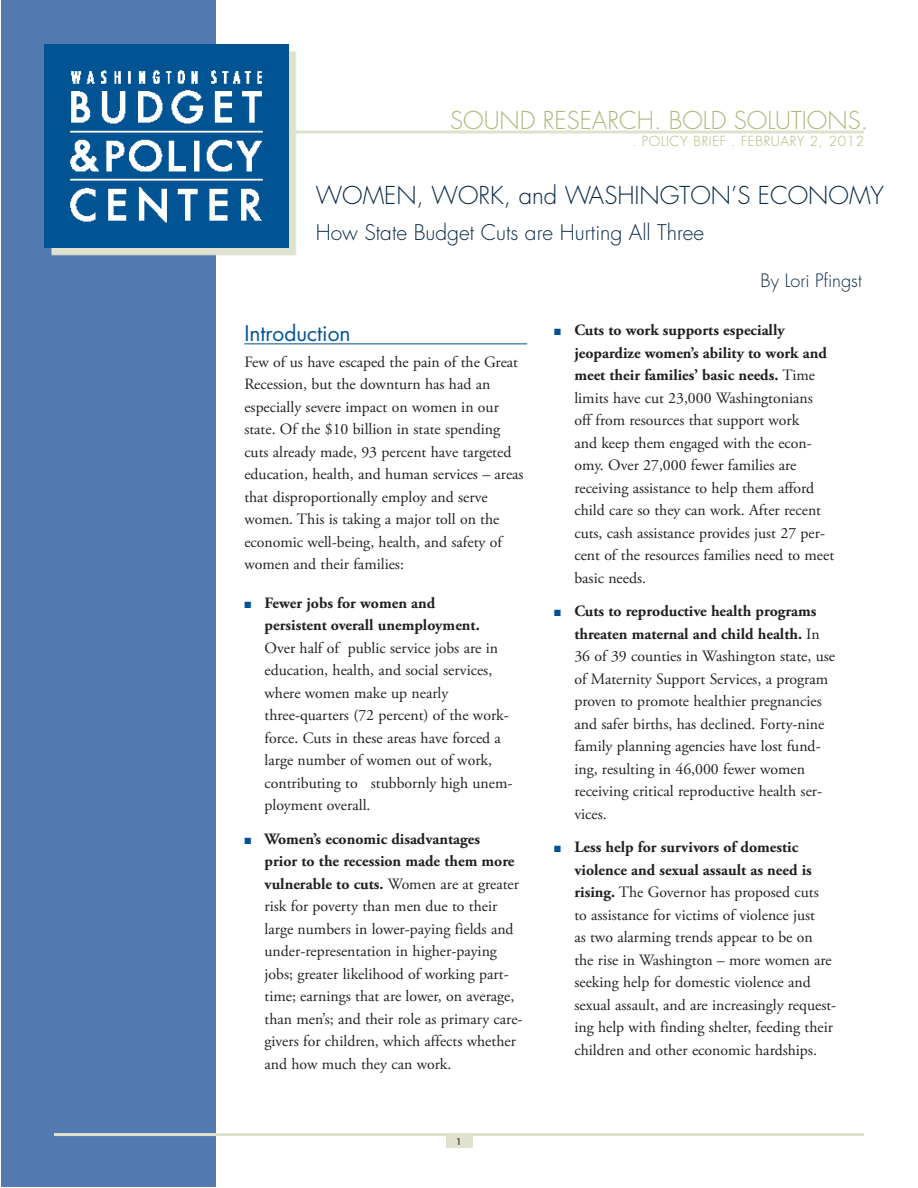
<style>
.page{position:relative;width:918px;height:1188px;background:#fff}
.page>*{position:absolute;margin:0;border:0;box-sizing:border-box;transform-origin:0 0}
.t1{font:300 24px "Futura Std";color:#092947}
.t2{font:300 24px "Futura Std";color:#b1b579}
.t3{font:300 21px "Futura Std";color:#092947}
.t4{font:21px "Futura Std";color:#005294}
.t5{font:300 18px "Futura Std";color:#092947}
.t6{font:15.75px/22.5px "Adobe Garamond Pro";color:#231f20}
.t7{font:700 15.75px/22.5px "Adobe Garamond Pro";color:#231f20}
.t8{font:300 13.5px "Futura Std";letter-spacing:.05em;color:#b1b579}
.t9{font:10.5px "Myriad Pro";color:#231f20}
.s1{color:#005294}
.s2{font-weight:700}
</style>
<div class="page">
<div style="left:1px;top:1px;width:214px;height:1186px;background:#527ab1"></div>
<div style="left:446px;top:1133px;width:26px;height:14px;background:#e0e1ce"></div>
<hr style="left:54px;top:1133px;width:810px;height:3px;background:#e0e1ce">
<hr style="left:221px;top:130px;width:643px;height:3px;background:#e0e1ce">
<hr style="left:244px;top:343px;width:283px;height:1px;background:#005294">
<div style="left:51px;top:51px;width:245px;height:205px;background:#e0e1ce"></div>
<img style="left:44px;top:44px;width:244px;height:204px">
<h1 class="t2" style="left:450px;top:109px;width:420px">SOUND RESEARCH. BOLD SOLUTIONS.</h1>
<p class="t8" style="left:632px;top:134px;width:234px">. POLICY BRIEF . FEBRUARY 2, 2012</p>
<h1 class="t1" style="left:316px;top:184px;width:570px">WOMEN, WORK, and WASHINGTON’S ECONOMY</h1>
<h2 class="t3" style="left:316px;top:222px;width:390px">How State Budget Cuts are Hurting All Three</h2>
<p class="t5" style="left:761px;top:271px;width:103px">By Lori Pfingst</p>
<h2 class="t4" style="left:244px;top:323px;width:108px">Introduction</h2>
<p class="t6" style="left:244px;top:352px;width:281px">Few of us have escaped the pain of the Great Recession, but the downturn has had an especially severe impact on women in our state. Of the $10 billion in state spending cuts already made, 93 percent have targeted education, health, and human services – areas that disproportionally employ and serve women. This is taking a major toll on the economic well-being, health, and safety of women and their families:</p>
<p class="t7" style="left:265px;top:593px;width:217px;text-indent:-20px"><span class="s1">■</span> Fewer jobs for women and persistent overall unemployment.</p>
<p class="t6" style="left:265px;top:638px;width:249px">Over half of public service jobs are in education, health, and social services, where women make up nearly three-quarters (72 percent) of the work&shy;force. Cuts in these areas have forced a large number of women out of work, contributing to stubbornly high unem&shy;ployment overall.</p>
<p class="t6" style="left:265px;top:829px;width:260px;text-indent:-20px"><span class="s1">■</span> <span class="s2">Women’s economic disadvantages<br>prior to the recession made them more vulnerable to cuts.</span> Women are at greater risk for poverty than men due to their large numbers in lower-paying fields and under-representation in higher-paying jobs; greater likelihood of working part&shy;time; earnings that are lower, on average, than men’s; and their role as primary care&shy;givers for children, which affects whether and how much they can work.</p>
<p class="t9" style="left:456px;top:1137px;width:7px">1</p>
<p class="t6" style="left:574px;top:321px;width:261px;text-indent:-20px"><span class="s1">■</span> <span class="s2">Cuts to work supports especially jeopardize women’s ability to work and meet their families’ basic needs.</span> Time limits have cut 23,000 Washingtonians<br>off from resources that support work<br>and keep them engaged with the econ&shy;omy. Over 27,000 fewer families are receiving assistance to help them afford child care so they can work. After recent cuts, cash assistance provides just 27 per&shy;cent of the resources families need to meet basic needs.</p>
<p class="t6" style="left:574px;top:601px;width:262px;text-indent:-20px"><span class="s1">■</span> <span class="s2">Cuts to reproductive health programs threaten maternal and child health.</span> In 36 of 39 counties in Washington state, use of Maternity Support Services, a program proven to promote healthier pregnancies and safer births, has declined. Forty-nine family planning agencies have lost fund&shy;ing, resulting in 46,000 fewer women receiving critical reproductive health ser&shy;vices.</p>
<p class="t6" style="left:574px;top:837px;width:263px;text-indent:-20px"><span class="s1">■</span> <span class="s2">Less help for survivors of domestic violence and sexual assault as need is rising.</span> The Governor has proposed cuts<br>to assistance for victims of violence just<br>as two alarming trends appear to be on<br>the rise in Washington – more women are seeking help for domestic violence and sexual assault, and are increasingly request&shy;ing help with finding shelter, feeding their children and other economic hardships.</p>
</div>
